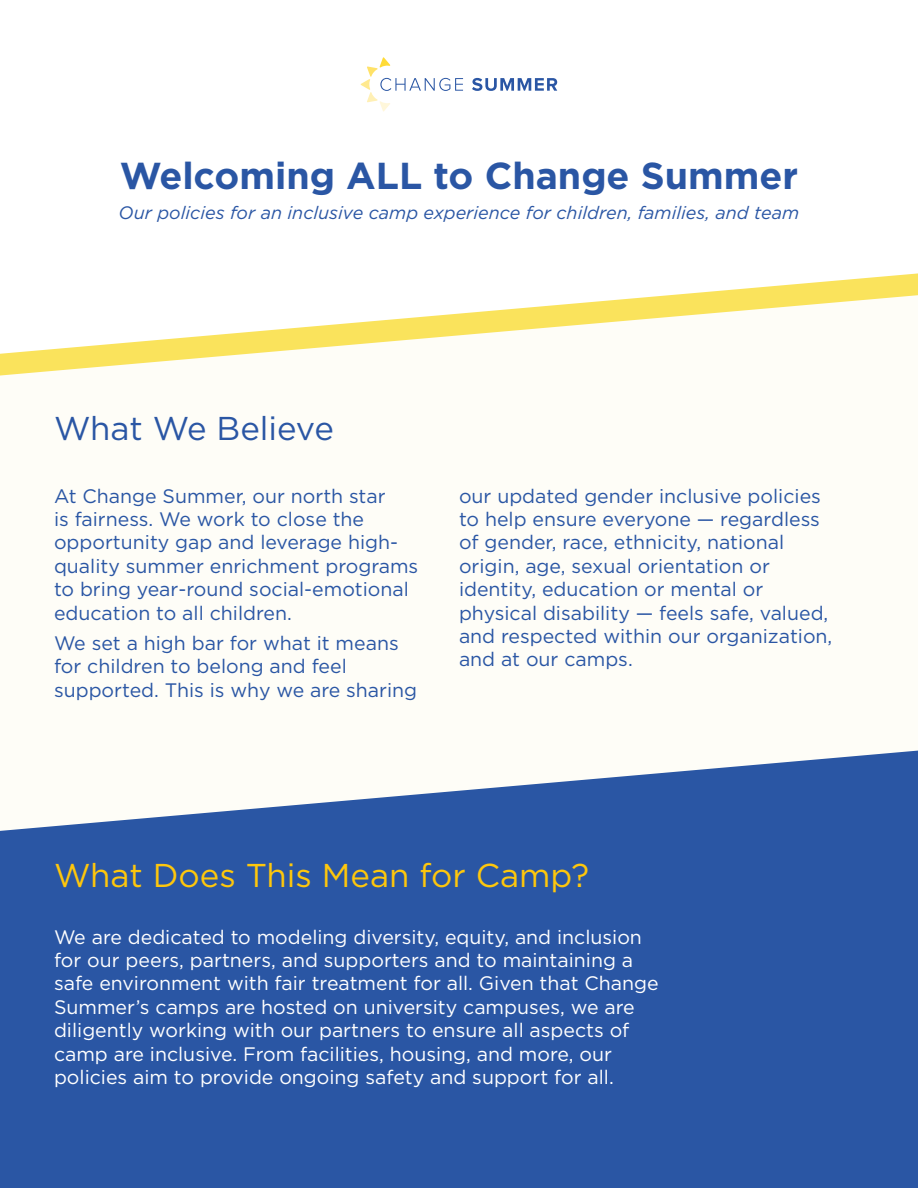
<style>
.page{position:relative;width:918px;height:1188px;background:#fff}
.page>*{position:absolute;margin:0;border:0;box-sizing:border-box;transform-origin:0 0}
.text{font:700 37.5px "Gotham";color:#2a56a4}
.text-2{font:33px "Gotham";color:#fec70c}
.t1{font:33px "Gotham";letter-spacing:-.005em;color:#2a56a4}
.t2{font:19.5px/23.4px "Gotham";color:#2a56a4}
.text-3{font:19.5px/23.4px "Gotham";color:#fff}
.text-4{font:italic 18px "Gotham";color:#2a56a4}
</style>
<div class="page">
<svg style="left:361px;top:57px;width:196px;height:54px"></svg>
<svg style="left:0;top:751px;width:918px;height:437px;fill:#2a56a4"></svg>
<svg style="left:0;top:273px;width:918px;height:103px"></svg>
<p class="text" style="left:120px;top:151px;width:680px">Welcoming ALL to Change Summer</p>
<p class="text-4" style="left:119px;top:201px;width:682px">Our policies for an inclusive camp experience for children, families, and team</p>
<p class="t1" style="left:54px;top:407px;width:281px">What We Believe</p>
<p class="t2" style="left:54px;top:484px;width:366px">At Change Summer, our north star<br>is fairness. We work to close the opportunity gap and leverage high&shy;quality summer enrichment programs to bring year-round social-emotional education to all children.</p>
<p class="t2" style="left:54px;top:631px;width:365px">We set a high bar for what it means for children to belong and feel supported. This is why we are sharing</p>
<p class="t2" style="left:459px;top:484px;width:375px">our updated gender inclusive policies to help ensure everyone — regardless of gender, race, ethnicity, national origin, age, sexual orientation or identity, education or mental or physical disability — feels safe, valued, and respected within our organization, and at our camps.</p>
<p class="text-2" style="left:54px;top:854px;width:537px">What Does This Mean for Camp?</p>
<p class="text-3" style="left:54px;top:925px;width:606px">We are dedicated to modeling diversity, equity, and inclusion for our peers, partners, and supporters and to maintaining a safe environment with fair treatment for all. Given that Change Summer’s camps are hosted on university campuses, we are diligently working with our partners to ensure all aspects of camp are inclusive. From facilities, housing, and more, our policies aim to provide ongoing safety and support for all.</p>
</div>
